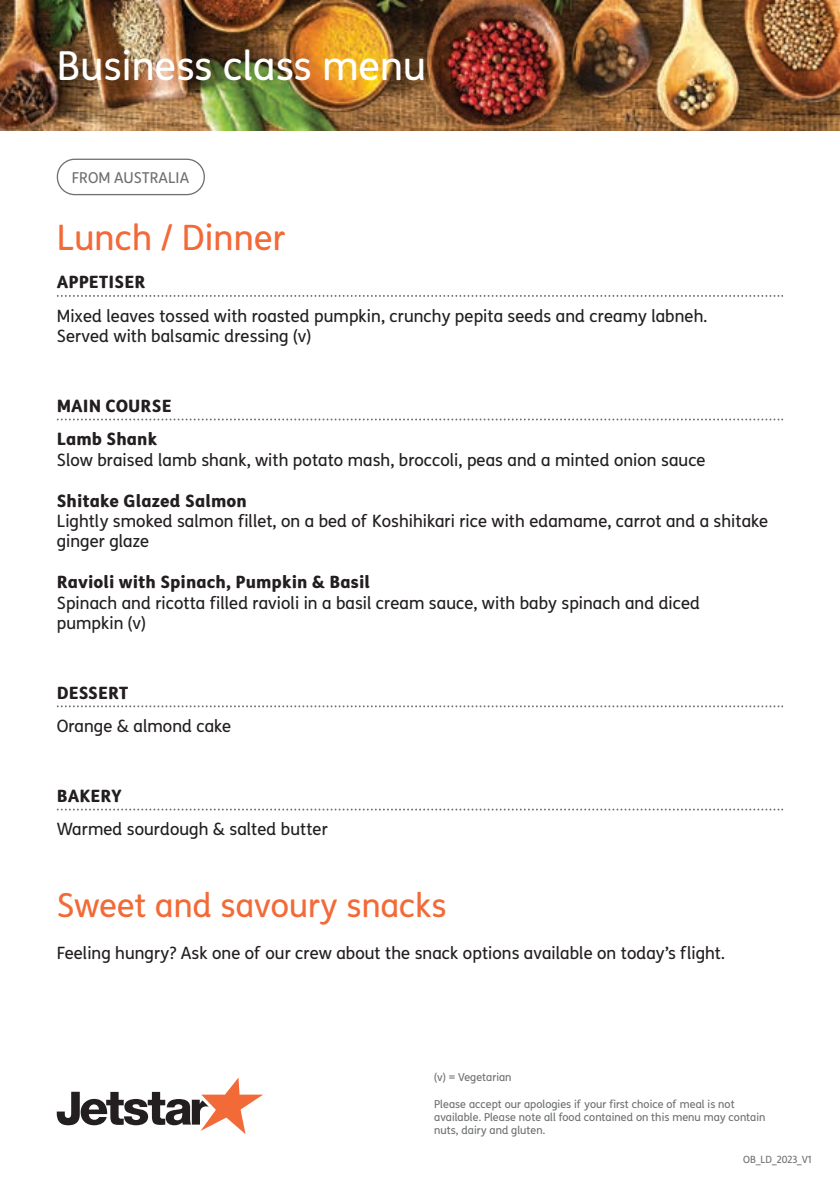
<style>
.page{position:relative;width:840px;height:1191px;background:#fff}
.page>*{position:absolute;margin:0;border:0;box-sizing:border-box;transform-origin:0 0}
.t1{font:40px "Jetstar Happy";color:#fff}
.t2{font:35px "Jetstar Happy";color:#f26a37}
.t3{font:33px "Jetstar Happy";color:#f26a37}
.t4{font:17px/20.4px "Jetstar Happy";color:#231f20}
.t5{font:800 17px/33.4px "Jetstar Happy";color:#231f20}
.t6{font:15px "Jetstar Happy";color:#6d6f71}
.t7{font:11px/13.2px "Jetstar Happy";color:#6d6f71}
.t8{font:10px "Jetstar Happy";color:#6d6f71}
</style>
<div class="page">
<svg style="left:58px;top:295px;width:724px;height:2px"></svg>
<svg style="left:58px;top:418px;width:724px;height:2px"></svg>
<svg style="left:57px;top:1077px;width:206px;height:57px"></svg>
<div style="left:57px;top:159px;width:148px;height:36px;border:1px solid #6d6f71;border-radius:17px"></div>
<img style="left:0;top:0;width:839px;height:130px">
<svg style="left:58px;top:808px;width:724px;height:2px"></svg>
<svg style="left:58px;top:705px;width:724px;height:2px"></svg>
<h1 class="t1" style="left:57px;top:41px;width:371px">Business class menu</h1>
<p class="t6" style="left:72px;top:168px;width:119px">FROM AUSTRALIA</p>
<h2 class="t2" style="left:57px;top:216px;width:230px">Lunch / Dinner</h2>
<p class="t5" style="left:57px;top:265px;width:90px">APPETISER</p>
<p class="t4" style="left:57px;top:305px;width:651px">Mixed leaves tossed with roasted pumpkin, crunchy pepita seeds and creamy labneh.<br>Served with balsamic dressing (v)</p>
<p class="t5" style="left:57px;top:389px;width:116px">MAIN COURSE<br>Lamb Shank</p>
<p class="t4" style="left:57px;top:449px;width:650px">Slow braised lamb shank, with potato mash, broccoli, peas and a minted onion sauce</p>
<p class="t5" style="left:57px;top:483px;width:192px">Shitake Glazed Salmon</p>
<p class="t4" style="left:57px;top:510px;width:712px">Lightly smoked salmon fillet, on a bed of Koshihikari rice with edamame, carrot and a shitake ginger glaze</p>
<p class="t5" style="left:57px;top:565px;width:315px">Ravioli with Spinach, Pumpkin &amp; Basil</p>
<p class="t4" style="left:57px;top:592px;width:644px">Spinach and ricotta filled ravioli in a basil cream sauce, with baby spinach and diced pumpkin (v)</p>
<p class="t5" style="left:57px;top:676px;width:73px">DESSERT</p>
<p class="t4" style="left:57px;top:715px;width:176px">Orange &amp; almond cake</p>
<p class="t5" style="left:57px;top:779px;width:66px">BAKERY</p>
<p class="t4" style="left:57px;top:819px;width:272px">Warmed sourdough &amp; salted butter</p>
<h3 class="t3" style="left:57px;top:885px;width:391px">Sweet and savoury snacks</h3>
<p class="t4" style="left:57px;top:942px;width:669px">Feeling hungry? Ask one of our crew about the snack options available on today’s flight.</p>
<p class="t7" style="left:434px;top:1070px;width:79px">(v) = Vegetarian</p>
<p class="t7" style="left:434px;top:1097px;width:332px">Please accept our apologies if your first choice of meal is not available. Please note all food contained on this menu may contain nuts, dairy and gluten.</p>
<p class="t8" style="left:742px;top:1152px;width:70px">OB_LD_2023_V1</p>
</div>
